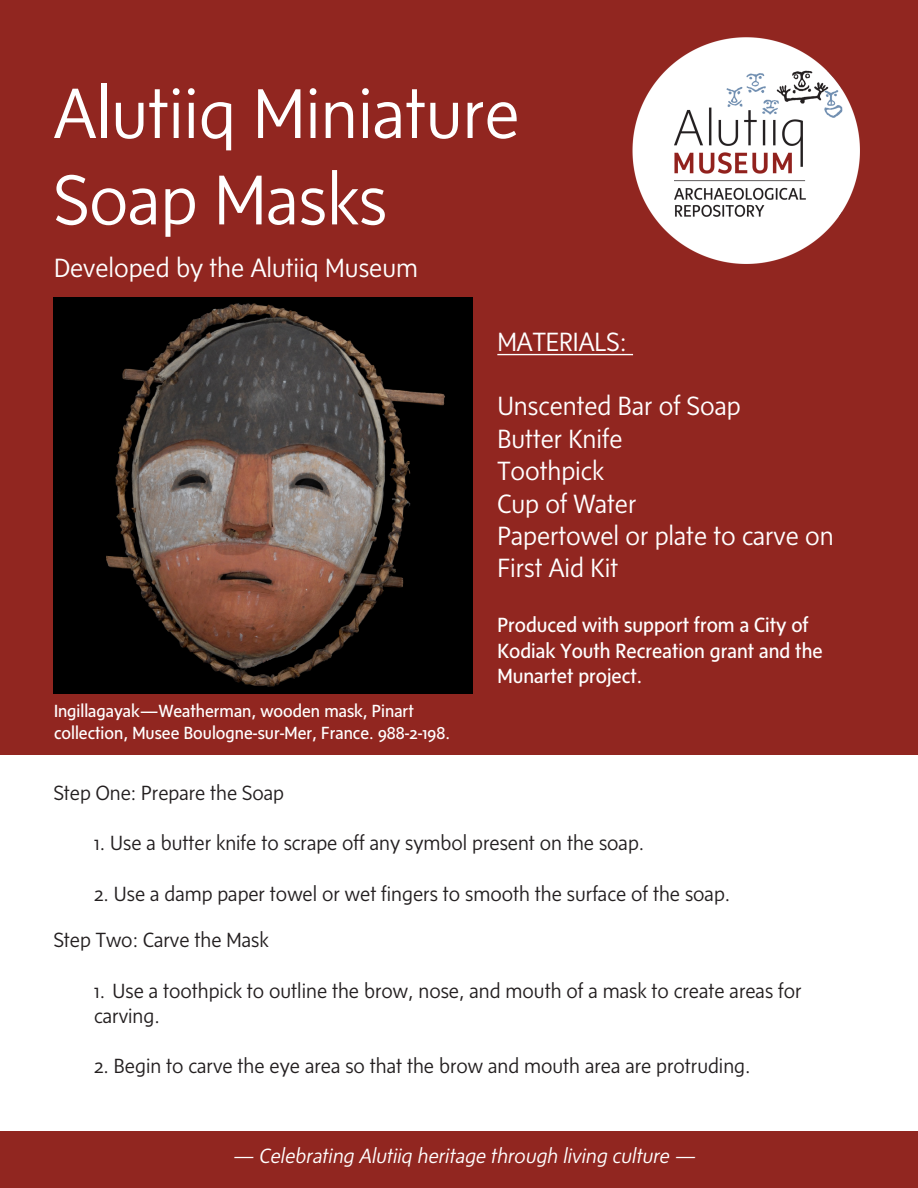
<style>
.page{position:relative;width:918px;height:1188px;background:#fff}
.page>*{position:absolute;margin:0;border:0;box-sizing:border-box;transform-origin:0 0}
.t1{font:300 72px/86.4px "Sense";color:#fff}
.t2{font:300 27px "Sense";color:#fff}
.t3{font:300 21px/25.2px "Sense";color:#231f20}
.t4{font:21px/25.2px "Sense";color:#fff}
.t5{font:italic 300 21px "Sense";color:#fff}
.t6{font:18px/21.6px "Sense";color:#fff}
</style>
<div class="page">
<div style="left:0;top:0;width:918px;height:755px;background:#912620"></div>
<img style="left:633px;top:38px;width:227px;height:226px">
<hr style="left:497px;top:354px;width:136px;height:1px;background:#fff">
<div style="left:0;top:1131px;width:918px;height:57px;background:#912620"></div>
<img style="left:54px;top:297px;width:419px;height:396px">
<p class="t1" style="left:54px;top:69px;width:467px">Alutiiq Miniature<br>Soap Masks</p>
<p class="t2" style="left:54px;top:253px;width:366px">Developed by the Alutiiq Museum</p>
<p class="t2" style="left:497px;top:326px;width:131px">MATERIALS:</p>
<p class="t2" style="left:497px;top:391px;width:245px">Unscented Bar of Soap</p>
<p class="t2" style="left:497px;top:423px;width:127px">Butter Knife</p>
<p class="t2" style="left:497px;top:456px;width:108px">Toothpick</p>
<p class="t2" style="left:497px;top:488px;width:140px">Cup of Water</p>
<p class="t2" style="left:497px;top:520px;width:338px">Papertowel or plate to carve on</p>
<p class="t2" style="left:497px;top:553px;width:122px">First Aid Kit</p>
<p class="t6" style="left:54px;top:700px;width:397px">Ingillagayak—Weatherman, wooden mask, Pinart collection, Musee Boulogne-sur-Mer, France. 988-2-198.</p>
<p class="t4" style="left:497px;top:612px;width:327px">Produced with support from a City of<br>Kodiak Youth Recreation grant and the<br>Munartet project.</p>
<p class="t3" style="left:54px;top:780px;width:232px">Step One: Prepare the Soap</p>
<p class="t3" style="left:94px;top:830px;width:552px">1. Use a butter knife to scrape off any symbol present on the soap.</p>
<p class="t3" style="left:94px;top:880px;width:638px">2. Use a damp paper towel or wet fingers to smooth the surface of the soap.</p>
<p class="t3" style="left:54px;top:927px;width:216px">Step Two: Carve the Mask</p>
<p class="t3" style="left:94px;top:978px;width:709px">1. Use a toothpick to outline the brow, nose, and mouth of a mask to create areas for carving.</p>
<p class="t3" style="left:94px;top:1053px;width:658px">2. Begin to carve the eye area so that the brow and mouth area are protruding.</p>
<p class="t5" style="left:232px;top:1144px;width:465px">— Celebrating Alutiiq heritage through living culture —</p>
</div>
